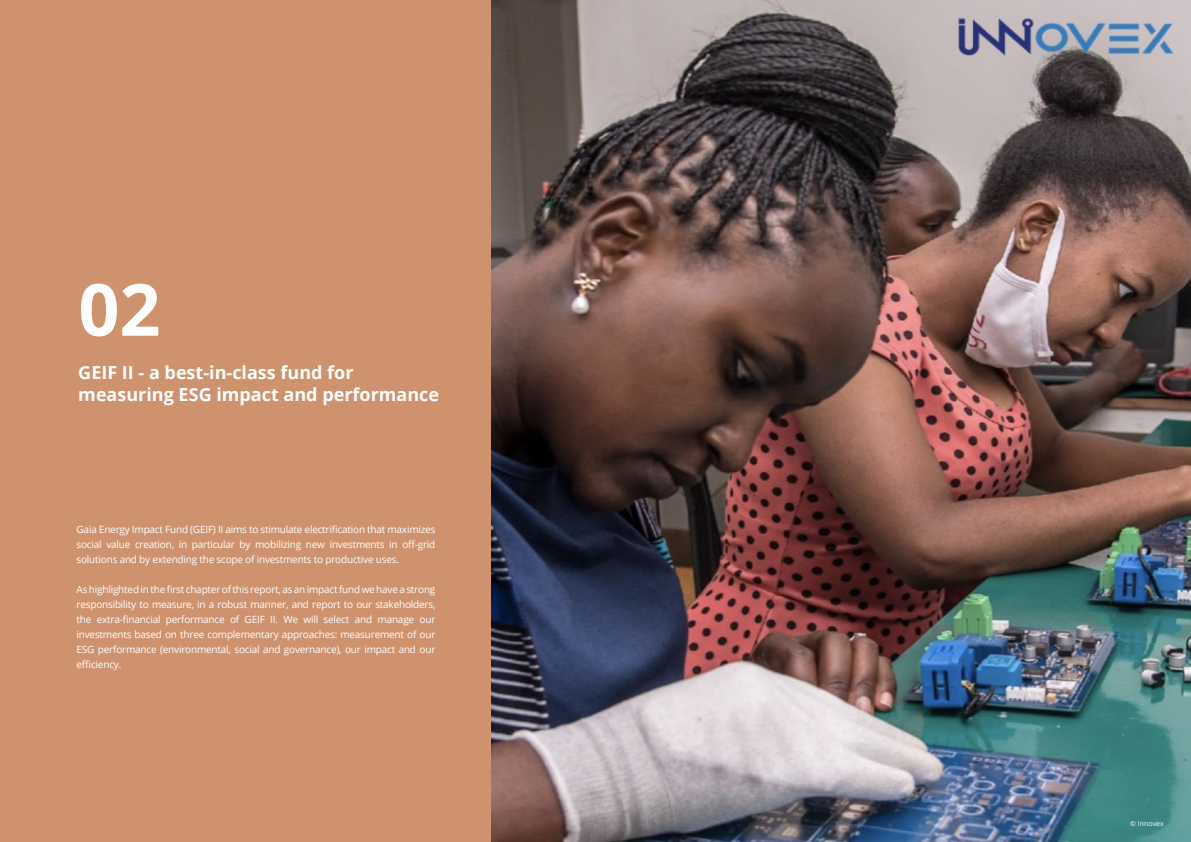
<style>
.page{position:relative;width:1191px;height:842px;background:#fff}
.page>*{position:absolute;margin:0;border:0;box-sizing:border-box;transform-origin:0 0}
.t1{font:700 72px "Open Sans";color:#fff}
.t2{font:700 18px/21.6px "Open Sans";color:#fff}
.t3{font:10px/15px "Open Sans";letter-spacing:-.02em;color:#fff;text-align:justify}
.t4{font:700 10px "Open Sans";color:#fff}
.t5{font:7px "Open Sans";color:#fff}
</style>
<div class="page">
<div style="left:0;top:0;width:595px;height:842px;background:#ce926f"></div>
<img style="left:491px;top:0;width:700px;height:842px">
<h1 class="t1" style="left:78px;top:259px;width:84px">02</h1>
<h2 class="t2" style="left:78px;top:361px;width:362px">GEIF II - a best-in-class fund for measuring ESG impact and performance</h2>
<p class="t3" style="left:77px;top:522px;width:360px">Gaia Energy Impact Fund (GEIF) II aims to stimulate electrification that maximizes social value creation, in particular by mobilizing new investments in off-grid solutions and by extending the scope of investments to productive uses.</p>
<p class="t3" style="left:77px;top:582px;width:360px">As highlighted in the first chapter of this report, as an impact fund we have a strong responsibility to measure, in a robust manner, and report to our stakeholders, the extra-financial performance of GEIF II. We will select and manage our investments based on three complementary approaches: measurement of our ESG performance (environmental, social and governance), our impact and our efficiency.</p>
<p class="t4" style="left:1134px;top:816px;width:13px">25</p>
<p class="t5" style="left:1130px;top:818px;width:35px">© Innovex</p>
</div>
